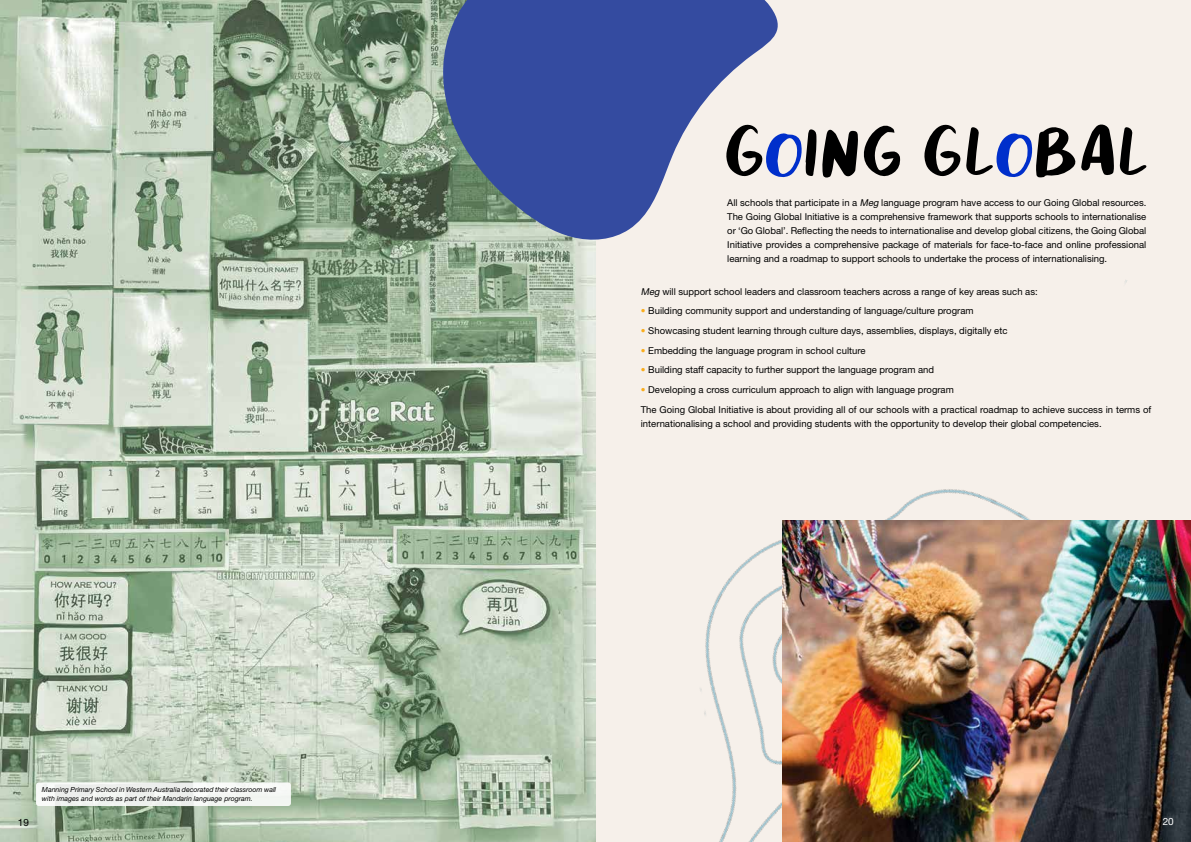
<style>
.page{position:relative;width:1191px;height:842px;background:#f6f0ea}
.page>*{position:absolute;margin:0;border:0;box-sizing:border-box;transform-origin:0 0}
.t1{font:10px "Helvetica Neue LT Std";color:#000}
.t2{font:10px "Helvetica Neue LT Std";color:#fff}
.t3{font:9.5px/14px "Helvetica Neue LT Std";color:#000}
.t4{font:italic 7px/8.7px "Helvetica Neue LT Std";color:#000}
.s1{font-style:italic}
.s2{color:#faad1b}
</style>
<div class="page">
<img style="left:0;top:0;width:565px;height:842px">
<img style="left:565px;top:242px;width:562px;height:600px">
<svg style="left:443px;top:0;width:335px;height:242px;fill:#344ba0"></svg>
<img style="left:783px;top:520px;width:408px;height:322px">
<svg style="left:726px;top:125px;width:174px;height:53px"></svg>
<svg style="left:924px;top:125px;width:222px;height:53px"></svg>
<div style="left:36px;top:782px;width:255px;height:24px;background:#f2f5f2;border-radius:3px"></div>
<p class="t3" style="left:727px;top:195px;width:421px;text-align:justify">All schools that participate in a <span class="s1">Meg</span> language program have access to our Going Global resources.<br>The Going Global Initiative is a comprehensive framework that supports schools to internationalise or ‘Go Global’. Reflecting the needs to internationalise and develop global citizens, the Going Global Initiative provides a comprehensive package of materials for face-to-face and online professional learning and a roadmap to support schools to undertake the process of internationalising.</p>
<p class="t4" style="left:42px;top:785px;width:236px">Manning Primary School in Western Australia decorated their classroom wall with images and words as part of their Mandarin language program.</p>
<p class="t3" style="left:641px;top:284px;width:398px"><span class="s1">Meg</span> will support school leaders and classroom teachers across a range of key areas such as:</p>
<p class="t3" style="left:641px;top:304px;width:334px"><span class="s2">•</span> Building community support and understanding of language/culture program</p>
<p class="t3" style="left:641px;top:324px;width:368px"><span class="s2">•</span> Showcasing student learning through culture days, assemblies, displays, digitally etc</p>
<p class="t3" style="left:641px;top:343px;width:226px"><span class="s2">•</span> Embedding the language program in school culture</p>
<p class="t3" style="left:641px;top:363px;width:295px"><span class="s2">•</span> Building staff capacity to further support the language program and</p>
<p class="t3" style="left:641px;top:380px;width:512px;line-height:19.7px"><span class="s2">•</span> Developing a cross curriculum approach to align with language program<br>The Going Global Initiative is about providing all of our schools with a practical roadmap to achieve success in terms of</p>
<p class="t3" style="left:641px;top:416px;width:462px">internationalising a school and providing students with the opportunity to develop their global competencies.</p>
<p class="t1" style="left:18px;top:816px;width:13px">19</p>
<p class="t2" style="left:1162px;top:816px;width:13px">20</p>
</div>
